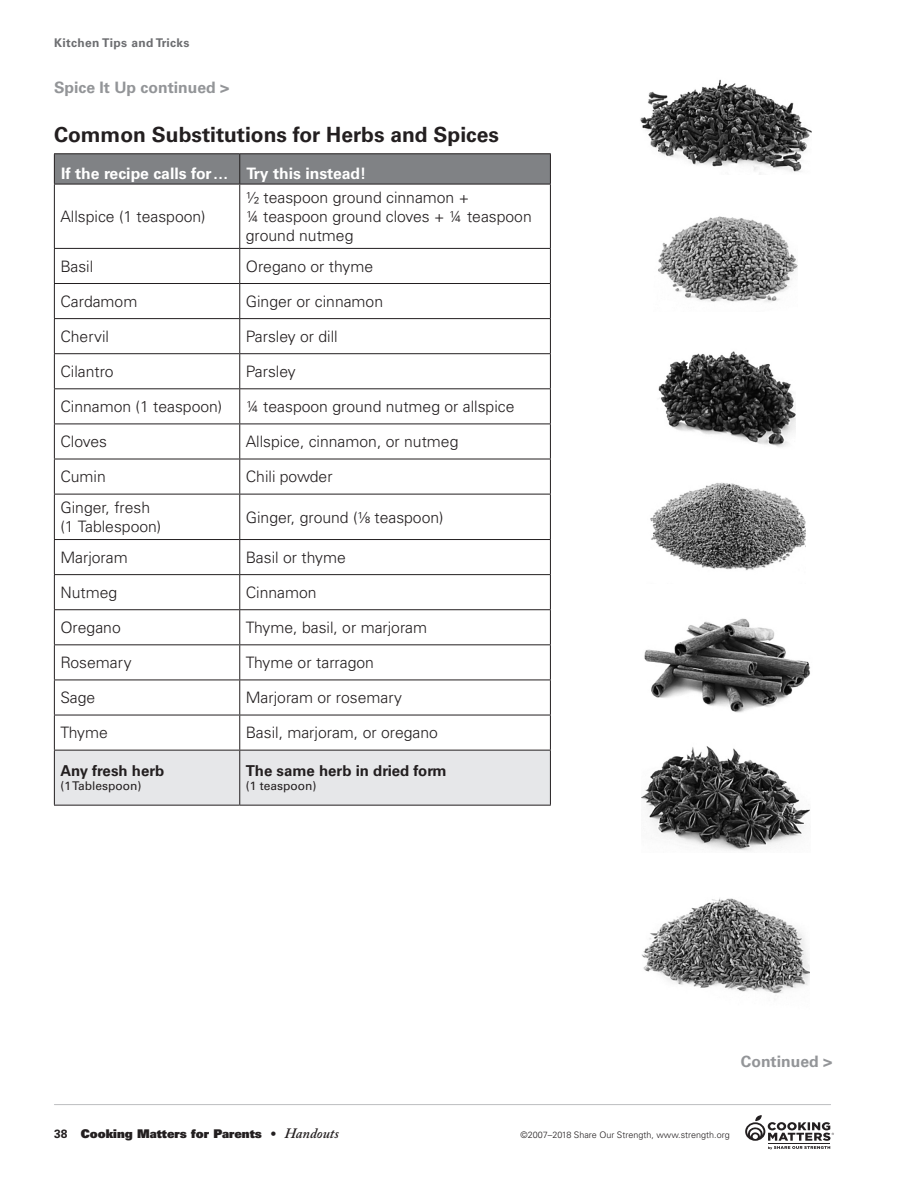
<style>
.page{position:relative;width:918px;height:1188px;background:#fff}
.page>*{position:absolute;margin:0;border:0;box-sizing:border-box;transform-origin:0 0}
.Subhead_2{font:700 21px "Univers LT Std";color:#231f20}
.Table_Text{font:300 15.75px/18.9px "Univers LT Std";color:#231f20}
.Table_Head{font:700 15.75px "Univers LT Std";color:#fff}
.Continued_Label{font:700 15.75px "Univers LT Std";color:#939598}
.Table_Subhead{font:700 15px "Univers LT Std";color:#231f20}
.t1{font:12px "Univers LT Std X Black";color:#231f20}
.Table_Head_Centered{font:12px "Univers LT Std";color:#231f20}
.t2{font:700 12px "Univers LT Std";letter-spacing:.035em;color:#6c6d70}
.t3{font:300 9px "Univers LT Std";color:#231f20}
.s1{font-weight:400;font-size:9.15px}
.s2{font-family:"Univers LT Std";font-weight:700}
.s3{font-family:"Adobe Caslon Pro";font-weight:600;font-style:italic;font-size:14.25px}
</style>
<div class="page">
<hr style="left:54px;top:1104px;width:777px;height:1px;background:#bcbdc0">
<svg style="left:745px;top:1115px;width:89px;height:34px"></svg>
<div style="left:55px;top:154px;width:495px;height:30px;background:#808285"></div>
<svg style="left:55px;top:185px;width:495px;height:565px"></svg>
<div style="left:55px;top:751px;width:495px;height:54px;background:#e6e7e9"></div>
<hr style="left:239px;top:154px;width:1px;height:30px;background:#231f20">
<hr style="left:54px;top:184px;width:186px;height:1px;background:#231f20">
<hr style="left:240px;top:184px;width:311px;height:1px;background:#231f20">
<hr style="left:239px;top:184px;width:1px;height:64px;background:#231f20">
<hr style="left:54px;top:248px;width:186px;height:1px;background:#231f20">
<hr style="left:240px;top:248px;width:311px;height:1px;background:#231f20">
<hr style="left:239px;top:249px;width:1px;height:34px;background:#231f20">
<hr style="left:54px;top:283px;width:186px;height:1px;background:#231f20">
<hr style="left:240px;top:283px;width:311px;height:1px;background:#231f20">
<hr style="left:239px;top:284px;width:1px;height:34px;background:#231f20">
<hr style="left:54px;top:318px;width:186px;height:1px;background:#231f20">
<hr style="left:240px;top:318px;width:311px;height:1px;background:#231f20">
<hr style="left:239px;top:319px;width:1px;height:34px;background:#231f20">
<hr style="left:54px;top:353px;width:186px;height:1px;background:#231f20">
<hr style="left:240px;top:353px;width:311px;height:1px;background:#231f20">
<hr style="left:239px;top:354px;width:1px;height:34px;background:#231f20">
<hr style="left:54px;top:388px;width:186px;height:1px;background:#231f20">
<hr style="left:240px;top:388px;width:311px;height:1px;background:#231f20">
<hr style="left:239px;top:389px;width:1px;height:35px;background:#231f20">
<hr style="left:54px;top:424px;width:186px;height:1px;background:#231f20">
<hr style="left:240px;top:424px;width:311px;height:1px;background:#231f20">
<hr style="left:239px;top:424px;width:1px;height:35px;background:#231f20">
<hr style="left:54px;top:459px;width:186px;height:1px;background:#231f20">
<hr style="left:240px;top:459px;width:311px;height:1px;background:#231f20">
<hr style="left:239px;top:459px;width:1px;height:35px;background:#231f20">
<hr style="left:54px;top:494px;width:186px;height:1px;background:#231f20">
<hr style="left:240px;top:494px;width:311px;height:1px;background:#231f20">
<hr style="left:239px;top:494px;width:1px;height:45px;background:#231f20">
<hr style="left:54px;top:539px;width:186px;height:1px;background:#231f20">
<hr style="left:240px;top:539px;width:311px;height:1px;background:#231f20">
<hr style="left:239px;top:540px;width:1px;height:34px;background:#231f20">
<hr style="left:54px;top:574px;width:186px;height:1px;background:#231f20">
<hr style="left:240px;top:574px;width:311px;height:1px;background:#231f20">
<hr style="left:239px;top:575px;width:1px;height:34px;background:#231f20">
<hr style="left:54px;top:609px;width:186px;height:1px;background:#231f20">
<hr style="left:240px;top:609px;width:311px;height:1px;background:#231f20">
<hr style="left:239px;top:610px;width:1px;height:34px;background:#231f20">
<hr style="left:54px;top:644px;width:186px;height:1px;background:#231f20">
<hr style="left:240px;top:644px;width:311px;height:1px;background:#231f20">
<hr style="left:239px;top:645px;width:1px;height:35px;background:#231f20">
<hr style="left:54px;top:680px;width:186px;height:1px;background:#231f20">
<hr style="left:240px;top:680px;width:311px;height:1px;background:#231f20">
<hr style="left:239px;top:680px;width:1px;height:35px;background:#231f20">
<hr style="left:54px;top:715px;width:186px;height:1px;background:#231f20">
<hr style="left:240px;top:715px;width:311px;height:1px;background:#231f20">
<hr style="left:239px;top:715px;width:1px;height:35px;background:#231f20">
<hr style="left:54px;top:153px;width:186px;height:1px;background:#231f20">
<hr style="left:54px;top:154px;width:1px;height:30px;background:#231f20">
<hr style="left:240px;top:153px;width:311px;height:1px;background:#231f20">
<hr style="left:550px;top:154px;width:1px;height:30px;background:#231f20">
<hr style="left:54px;top:184px;width:1px;height:64px;background:#231f20">
<hr style="left:550px;top:184px;width:1px;height:64px;background:#231f20">
<hr style="left:54px;top:249px;width:1px;height:34px;background:#231f20">
<hr style="left:550px;top:249px;width:1px;height:34px;background:#231f20">
<hr style="left:54px;top:284px;width:1px;height:34px;background:#231f20">
<hr style="left:550px;top:284px;width:1px;height:34px;background:#231f20">
<hr style="left:54px;top:319px;width:1px;height:34px;background:#231f20">
<hr style="left:550px;top:319px;width:1px;height:34px;background:#231f20">
<hr style="left:54px;top:354px;width:1px;height:34px;background:#231f20">
<hr style="left:550px;top:354px;width:1px;height:34px;background:#231f20">
<hr style="left:54px;top:389px;width:1px;height:35px;background:#231f20">
<hr style="left:550px;top:389px;width:1px;height:35px;background:#231f20">
<hr style="left:54px;top:424px;width:1px;height:35px;background:#231f20">
<hr style="left:550px;top:424px;width:1px;height:35px;background:#231f20">
<hr style="left:54px;top:459px;width:1px;height:35px;background:#231f20">
<hr style="left:550px;top:459px;width:1px;height:35px;background:#231f20">
<hr style="left:54px;top:494px;width:1px;height:45px;background:#231f20">
<hr style="left:550px;top:494px;width:1px;height:45px;background:#231f20">
<hr style="left:54px;top:540px;width:1px;height:34px;background:#231f20">
<hr style="left:550px;top:540px;width:1px;height:34px;background:#231f20">
<hr style="left:54px;top:575px;width:1px;height:34px;background:#231f20">
<hr style="left:550px;top:575px;width:1px;height:34px;background:#231f20">
<hr style="left:54px;top:610px;width:1px;height:34px;background:#231f20">
<hr style="left:550px;top:610px;width:1px;height:34px;background:#231f20">
<hr style="left:54px;top:645px;width:1px;height:35px;background:#231f20">
<hr style="left:550px;top:645px;width:1px;height:35px;background:#231f20">
<hr style="left:54px;top:680px;width:1px;height:35px;background:#231f20">
<hr style="left:550px;top:680px;width:1px;height:35px;background:#231f20">
<hr style="left:54px;top:715px;width:1px;height:35px;background:#231f20">
<hr style="left:550px;top:715px;width:1px;height:35px;background:#231f20">
<hr style="left:54px;top:750px;width:186px;height:1px;background:#231f20">
<hr style="left:54px;top:751px;width:1px;height:54px;background:#231f20">
<hr style="left:54px;top:805px;width:186px;height:1px;background:#231f20">
<hr style="left:240px;top:750px;width:311px;height:1px;background:#231f20">
<hr style="left:239px;top:751px;width:1px;height:54px;background:#231f20">
<hr style="left:550px;top:751px;width:1px;height:54px;background:#231f20">
<hr style="left:240px;top:805px;width:311px;height:1px;background:#231f20">
<img style="left:650px;top:482px;width:156px;height:89px">
<img style="left:644px;top:618px;width:166px;height:95px">
<img style="left:658px;top:351px;width:137px;height:96px">
<img style="left:658px;top:216px;width:140px;height:86px">
<img style="left:640px;top:79px;width:172px;height:96px">
<img style="left:641px;top:746px;width:169px;height:105px">
<img style="left:642px;top:898px;width:168px;height:96px">
<p class="t2" style="left:54px;top:36px;width:137px">Kitchen Tips and Tricks</p>
<p class="Continued_Label" style="left:54px;top:79px;width:177px">Spice It Up continued &gt;</p>
<p class="Subhead_2" style="left:54px;top:122px;width:446px">Common Substitutions for Herbs and Spices</p>
<p class="Table_Head" style="left:61px;top:164px;width:169px">If the recipe calls for …</p>
<p class="Table_Head" style="left:247px;top:164px;width:121px">Try this instead!</p>
<p class="Table_Text" style="left:60px;top:207px;width:147px">Allspice (1 teaspoon)</p>
<p class="Table_Text" style="left:246px;top:188px;width:288px">¹∕² teaspoon ground cinnamon +<br>¼ teaspoon ground cloves + ¼ teaspoon ground nutmeg</p>
<p class="Table_Text" style="left:60px;top:257px;width:34px">Basil</p>
<p class="Table_Text" style="left:246px;top:257px;width:129px">Oregano or thyme</p>
<p class="Table_Text" style="left:60px;top:292px;width:79px">Cardamom</p>
<p class="Table_Text" style="left:246px;top:292px;width:139px">Ginger or cinnamon</p>
<p class="Table_Text" style="left:60px;top:327px;width:50px">Chervil</p>
<p class="Table_Text" style="left:246px;top:327px;width:93px">Parsley or dill</p>
<p class="Table_Text" style="left:60px;top:362px;width:55px">Cilantro</p>
<p class="Table_Text" style="left:246px;top:362px;width:51px">Parsley</p>
<p class="Table_Text" style="left:60px;top:397px;width:163px">Cinnamon (1 teaspoon)</p>
<p class="Table_Text" style="left:246px;top:397px;width:270px">¼ teaspoon ground nutmeg or allspice</p>
<p class="Table_Text" style="left:60px;top:432px;width:48px">Cloves</p>
<p class="Table_Text" style="left:246px;top:432px;width:214px">Allspice, cinnamon, or nutmeg</p>
<p class="Table_Text" style="left:60px;top:467px;width:47px">Cumin</p>
<p class="Table_Text" style="left:246px;top:467px;width:88px">Chili powder</p>
<p class="Table_Text" style="left:60px;top:498px;width:102px">Ginger, fresh (1 Tablespoon)</p>
<p class="Table_Text" style="left:246px;top:508px;width:199px">Ginger, ground (¹∕<span class="s1">8</span> teaspoon)</p>
<p class="Table_Text" style="left:60px;top:548px;width:69px">Marjoram</p>
<p class="Table_Text" style="left:246px;top:548px;width:102px">Basil or thyme</p>
<p class="Table_Text" style="left:60px;top:583px;width:58px">Nutmeg</p>
<p class="Table_Text" style="left:246px;top:583px;width:72px">Cinnamon</p>
<p class="Table_Text" style="left:60px;top:618px;width:62px">Oregano</p>
<p class="Table_Text" style="left:246px;top:618px;width:183px">Thyme, basil, or marjoram</p>
<p class="Table_Text" style="left:60px;top:653px;width:73px">Rosemary</p>
<p class="Table_Text" style="left:246px;top:653px;width:130px">Thyme or tarragon</p>
<p class="Table_Text" style="left:60px;top:688px;width:37px">Sage</p>
<p class="Table_Text" style="left:246px;top:688px;width:158px">Marjoram or rosemary</p>
<p class="Table_Text" style="left:60px;top:723px;width:49px">Thyme</p>
<p class="Table_Text" style="left:246px;top:723px;width:194px">Basil, marjoram, or oregano</p>
<p class="Table_Subhead" style="left:60px;top:762px;width:105px">Any fresh herb</p>
<p class="Table_Head_Centered" style="left:60px;top:779px;width:83px">(1 Tablespoon)</p>
<p class="Table_Subhead" style="left:246px;top:762px;width:203px">The same herb in dried form</p>
<p class="Table_Head_Centered" style="left:246px;top:779px;width:72px">(1 teaspoon)</p>
<p class="Continued_Label" style="left:741px;top:1053px;width:93px">Continued &gt;</p>
<p class="t1" style="left:54px;top:1126px;width:286px"><span class="s2">38</span> Cooking Matters for Parents • <span class="s3">Handouts</span></p>
<p class="t3" style="left:521px;top:1130px;width:211px">©2007–2018 Share Our Strength, www.strength.org</p>
</div>
